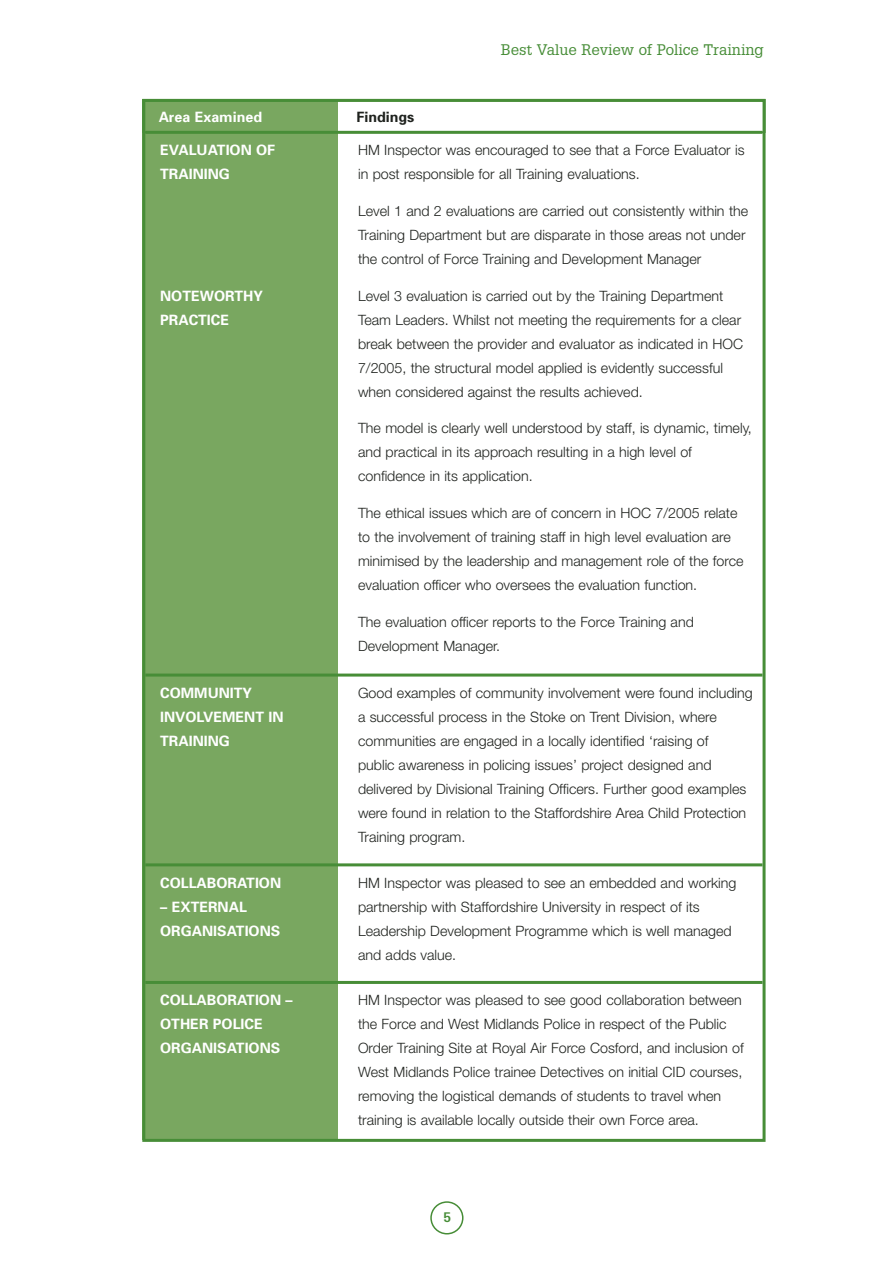
<style>
.page{position:relative;width:893px;height:1263px;background:#fff}
.page>*{position:absolute;margin:0;border:0;box-sizing:border-box;transform-origin:0 0}
.t1{font:15px "Glypha";color:#478d37}
.t2{font:300 14.25px/24px "Helvetica Neue";color:#1f221e}
.t3{font:700 14.25px/24px "Univers";color:#fff}
.t4{font:700 14.25px "Univers";color:#1f221e}
.t5{font:700 13.5px "Glypha";color:#478d37}
</style>
<div class="page">
<svg style="left:430px;top:1201px;width:33px;height:34px"></svg>
<div style="left:142px;top:99px;width:196px;height:1041px;background:#79a760"></div>
<hr style="left:145px;top:131px;width:617px;height:3px;background:#478d37">
<hr style="left:145px;top:674px;width:617px;height:3px;background:#478d37">
<hr style="left:145px;top:863px;width:617px;height:3px;background:#478d37">
<hr style="left:145px;top:981px;width:617px;height:3px;background:#478d37">
<div style="left:142px;top:99px;width:623px;height:34px;border:2px solid #478d37"></div>
<p class="t3" style="left:159px;top:106px;width:105px">Area Examined</p>
<p class="t4" style="left:356px;top:111px;width:59px">Findings</p>
<p class="t1" style="left:501px;top:44px;width:264px">Best Value Review of Police Training</p>
<p class="t3" style="left:160px;top:139px;width:116px">EVALUATION OF<br>TRAINING</p>
<p class="t3" style="left:160px;top:285px;width:104px">NOTEWORTHY<br>PRACTICE</p>
<p class="t2" style="left:358px;top:139px;width:388px">HM Inspector was encouraged to see that a Force Evaluator is in post responsible for all Training evaluations.</p>
<p class="t2" style="left:358px;top:200px;width:392px">Level 1 and 2 evaluations are carried out consistently within the<br>Training Department but are disparate in those areas not under the control of Force Training and Development Manager</p>
<p class="t2" style="left:358px;top:285px;width:386px">Level 3 evaluation is carried out by the Training Department Team Leaders. Whilst not meeting the requirements for a clear break between the provider and evaluator as indicated in HOC 7/2005, the structural model applied is evidently successful when considered against the results achieved.</p>
<p class="t2" style="left:358px;top:418px;width:395px">The model is clearly well understood by staff, is dynamic, timely, and practical in its approach resulting in a high level of confidence in its application.</p>
<p class="t2" style="left:358px;top:502px;width:387px">The ethical issues which are of concern in HOC 7/2005 relate to the involvement of training staff in high level evaluation are minimised by the leadership and management role of the force evaluation officer who oversees the evaluation function.</p>
<p class="t2" style="left:358px;top:611px;width:337px">The evaluation officer reports to the Force Training and<br>Development Manager.</p>
<p class="t3" style="left:160px;top:682px;width:125px">COMMUNITY<br>INVOLVEMENT IN<br>TRAINING</p>
<p class="t2" style="left:358px;top:682px;width:396px">Good examples of community involvement were found including a successful process in the Stoke on Trent Division, where communities are engaged in a locally identified ‘raising of<br>public awareness in policing issues’ project designed and delivered by Divisional Training Officers. Further good examples were found in relation to the Staffordshire Area Child Protection Training program.</p>
<p class="t3" style="left:160px;top:872px;width:122px">COLLABORATION</p>
<p class="t3" style="left:160px;top:896px;width:122px">– EXTERNAL<br>ORGANISATIONS</p>
<p class="t2" style="left:358px;top:872px;width:380px">HM Inspector was pleased to see an embedded and working partnership with Staffordshire University in respect of its Leadership Development Programme which is well managed and adds value.</p>
<p class="t3" style="left:160px;top:990px;width:134px">COLLABORATION –<br>OTHER POLICE<br>ORGANISATIONS</p>
<p class="t2" style="left:358px;top:989px;width:387px">HM Inspector was pleased to see good collaboration between the Force and West Midlands Police in respect of the Public Order Training Site at Royal Air Force Cosford, and inclusion of West Midlands Police trainee Detectives on initial CID courses, removing the logistical demands of students to travel when training is available locally outside their own Force area.</p>
<p class="t5" style="left:443px;top:1212px;width:9px">5</p>
</div>
